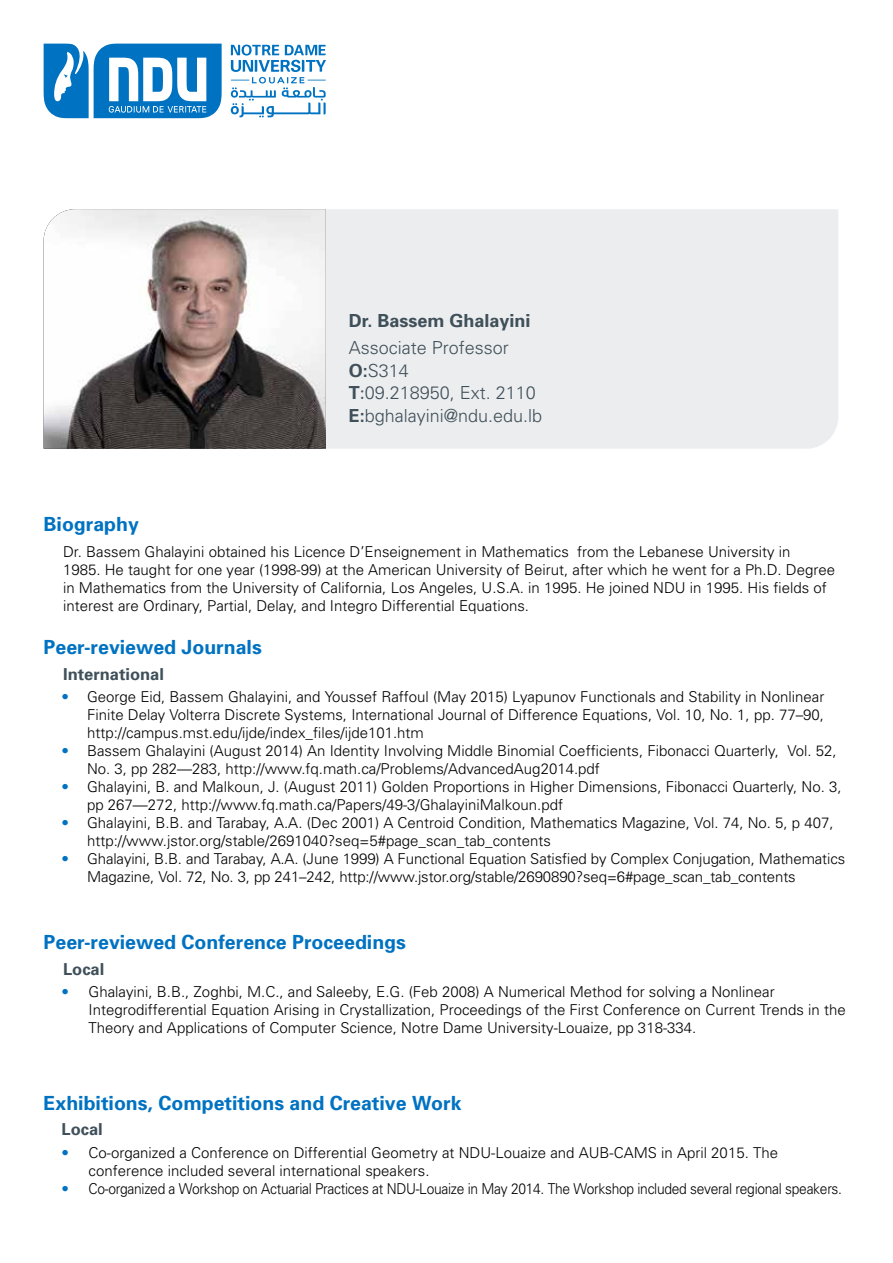
<style>
.page{position:relative;width:893px;height:1263px;background:#fff}
.page>*{position:absolute;margin:0;border:0;box-sizing:border-box;transform-origin:0 0}
.t1{font:700 19.5px "Univers";color:#0072c2}
.t2{font:300 18px/22.5px "Univers";color:#40505a}
.t3{font:700 18px "Univers";color:#40505a}
.t4{font:700 16.5px "Univers";color:#40505a}
.t5{font:300 15px/18px "Univers";color:#000}
.t6{font:300 15px "Univers";letter-spacing:-.02em;color:#000;scale:.92 1}
.s1{font-weight:700}
.s2{font-family:"Avenir";font-weight:400}
.s3{color:#0072c2}
</style>
<div class="page">
<div style="left:326px;top:209px;width:512px;height:240px;background:#ecedee"></div>
<svg style="left:44px;top:44px;width:282px;height:74px"></svg>
<img style="left:44px;top:209px;width:282px;height:240px">
<p class="t3" style="left:349px;top:310px;width:183px">Dr. Bassem Ghalayini</p>
<p class="t2" style="left:349px;top:336px;width:195px">Associate Professor<br><span class="s1">O:</span>S314<br><span class="s1">T</span><span class="s2">:</span>09.218950, Ext. 2110<br><span class="s1">E:</span>bghalayini@ndu.edu.lb</p>
<h1 class="t1" style="left:44px;top:513px;width:97px">Biography</h1>
<p class="t5" style="left:63px;top:543px;width:773px">Dr. Bassem Ghalayini obtained his Licence D’Enseignement in Mathematics from the Lebanese University in<br>1985. He taught for one year (1998-99) at the American University of Beirut, after which he went for a Ph.D. Degree in Mathematics from the University of California, Los Angeles, U.S.A. in 1995. He joined NDU in 1995. His fields of interest are Ordinary, Partial, Delay, and Integro Differential Equations.</p>
<h1 class="t1" style="left:44px;top:636px;width:220px">Peer-reviewed Journals</h1>
<p class="t4" style="left:63px;top:664px;width:102px">International</p>
<p class="t5" style="left:87px;top:688px;width:739px;text-align:justify;text-indent:-26px"><span class="s3">•</span> George Eid, Bassem Ghalayini, and Youssef Raffoul (May 2015) Lyapunov Functionals and Stability in Nonlinear Finite Delay Volterra Discrete Systems, International Journal of Difference Equations, Vol. 10, No. 1, pp. 77–90, http://campus.mst.edu/ijde/index_files/ijde101.htm</p>
<p class="t5" style="left:87px;top:742px;width:751px;text-indent:-26px"><span class="s3">•</span> Bassem Ghalayini (August 2014) An Identity Involving Middle Binomial Coefficients, Fibonacci Quarterly, Vol. 52,<br>No. 3, pp 282—283, http://www.fq.math.ca/Problems/AdvancedAug2014.pdf</p>
<p class="t5" style="left:87px;top:778px;width:756px;text-indent:-26px"><span class="s3">•</span> Ghalayini, B. and Malkoun, J. (August 2011) Golden Proportions in Higher Dimensions, Fibonacci Quarterly, No. 3, pp 267—272, http://www.fq.math.ca/Papers/49-3/GhalayiniMalkoun.pdf</p>
<p class="t5" style="left:87px;top:814px;width:748px;text-indent:-26px"><span class="s3">•</span> Ghalayini, B.B. and Tarabay, A.A. (Dec 2001) A Centroid Condition, Mathematics Magazine, Vol. 74, No. 5, p 407, http://www.jstor.org/stable/2691040?seq=5#page_scan_tab_contents</p>
<p class="t5" style="left:87px;top:850px;width:760px;text-indent:-26px"><span class="s3">•</span> Ghalayini, B.B. and Tarabay, A.A. (June 1999) A Functional Equation Satisfied by Complex Conjugation, Mathematics<br>Magazine, Vol. 72, No. 3, pp 241–242, http://www.jstor.org/stable/2690890?seq=6#page_scan_tab_contents</p>
<h1 class="t1" style="left:44px;top:931px;width:364px">Peer-reviewed Conference Proceedings</h1>
<p class="t4" style="left:63px;top:959px;width:43px">Local</p>
<p class="t5" style="left:89px;top:983px;width:759px;text-indent:-27px"><span class="s3">•</span> Ghalayini, B.B., Zoghbi, M.C., and Saleeby, E.G. (Feb 2008) A Numerical Method for solving a Nonlinear<br>Integrodifferential Equation Arising in Crystallization, Proceedings of the First Conference on Current Trends in the<br>Theory and Applications of Computer Science, Notre Dame University-Louaize, pp 318-334.</p>
<h1 class="t1" style="left:44px;top:1091px;width:419px">Exhibitions, Competitions and Creative Work</h1>
<p class="t4" style="left:62px;top:1119px;width:43px">Local</p>
<p class="t5" style="left:89px;top:1143px;width:691px;text-indent:-27px"><span class="s3">•</span> Co-organized a Conference on Differential Geometry at NDU-Louaize and AUB-CAMS in April 2015. The conference included several international speakers.</p>
<p class="t6" style="left:62px;top:1179px;width:850px"><span class="s3">•</span> Co-organized a Workshop on Actuarial Practices at NDU-Louaize in May 2014. The Workshop included several regional speakers.</p>
</div>
